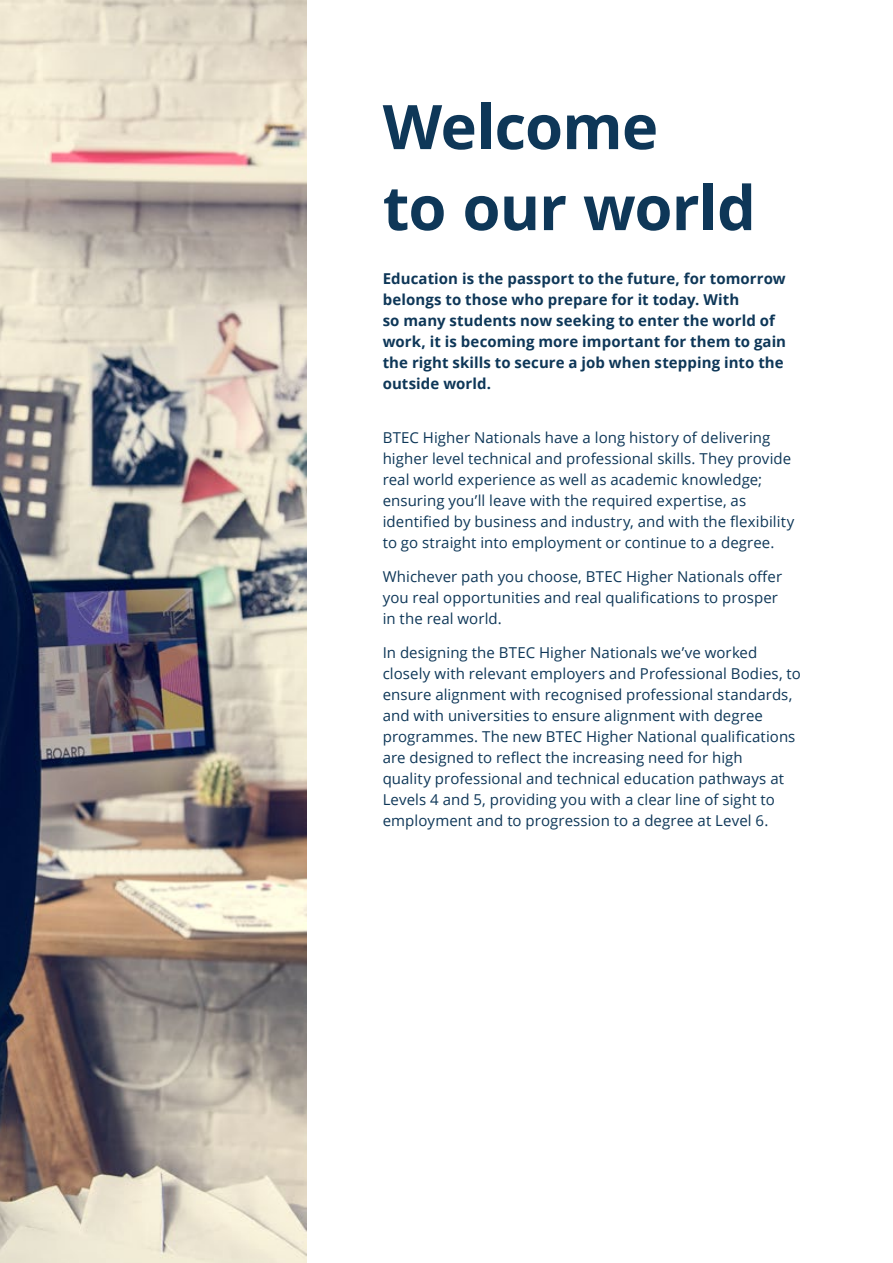
<style>
.page{position:relative;width:893px;height:1263px;background:#fff}
.page>*{position:absolute;margin:0;border:0;box-sizing:border-box;transform-origin:0 0}
.t1{font:700 61.5px/81px "Open Sans";letter-spacing:-.015em;color:#0e3758}
.t2{font:15px/21px "Open Sans";letter-spacing:.005em;color:#0e3758}
.t3{font:700 15px/21px "Open Sans";letter-spacing:.005em;color:#0e3758}
</style>
<div class="page">
<img style="left:0;top:0;width:306px;height:1263px">
<h1 class="t1" style="left:383px;top:85px;width:375px">Welcome<br>to our world</h1>
<p class="t3" style="left:383px;top:268px;width:405px">Education is the passport to the future, for tomorrow belongs to those who prepare for it today. With<br>so many students now seeking to enter the world of work, it is becoming more important for them to gain the right skills to secure a job when stepping into the outside world.</p>
<p class="t2" style="left:383px;top:427px;width:413px">BTEC Higher Nationals have a long history of delivering higher level technical and professional skills. They provide real world experience as well as academic knowledge; ensuring you’ll leave with the required expertise, as identified by business and industry, and with the flexibility to go straight into employment or continue to a degree.</p>
<p class="t2" style="left:383px;top:566px;width:401px">Whichever path you choose, BTEC Higher Nationals offer you real opportunities and real qualifications to prosper in the real world.</p>
<p class="t2" style="left:383px;top:641px;width:420px">In designing the BTEC Higher Nationals we’ve worked closely with relevant employers and Professional Bodies, to ensure alignment with recognised professional standards, and with universities to ensure alignment with degree programmes. The new BTEC Higher National qualifications are designed to reflect the increasing need for high<br>quality professional and technical education pathways at Levels 4 and 5, providing you with a clear line of sight to employment and to progression to a degree at Level 6.</p>
</div>
